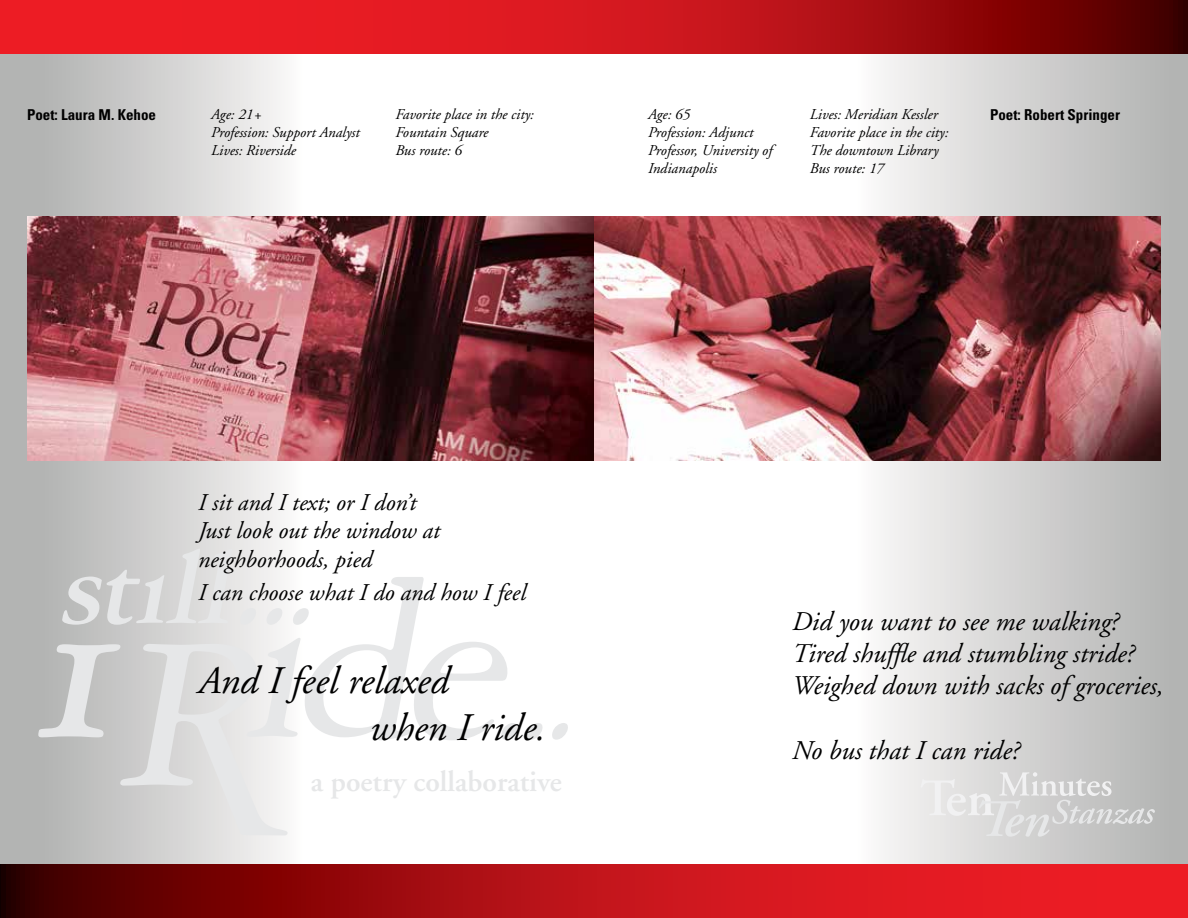
<style>
.page{position:relative;width:1188px;height:918px;background:#fff}
.page>*{position:absolute;margin:0;border:0;box-sizing:border-box;transform-origin:0 0}
.t1{font:italic 39px/46.8px "Adobe Garamond";color:#000}
.t2{font:600 29.55px "Adobe Garamond";color:#e6e7e8}
.t3{font:italic 27px/32.4px "Adobe Garamond";color:#000}
.t4{font:italic 24px/28.8px "Adobe Garamond";color:#000}
.t5{font:italic 15px/18px "Adobe Garamond";color:#000}
.t6{font:700 condensed 15px "Univers";color:#000}
</style>
<div class="page">
<div style="left:808px;top:31px;width:380px;height:887px;background:linear-gradient(to right,#fff,#afafae)"></div>
<div style="left:0;top:31px;width:380px;height:887px;background:linear-gradient(to right,#ababaa,#fff)"></div>
<svg style="left:38px;top:549px;width:479px;height:286px"></svg>
<svg style="left:527px;top:723px;width:16px;height:17px"></svg>
<svg style="left:552px;top:723px;width:16px;height:17px"></svg>
<svg style="left:921px;top:772px;width:234px;height:65px;background:#d5d5d5"></svg>
<svg style="left:0;top:0;width:1188px;height:54px;background:#c01319"></svg>
<svg style="left:0;top:864px;width:1188px;height:54px;background:#af1015"></svg>
<img style="left:594px;top:216px;width:567px;height:244px">
<img style="left:27px;top:216px;width:567px;height:244px">
<p class="t6" style="left:27px;top:105px;width:131px">Poet: Laura M. Kehoe</p>
<p class="t5" style="left:211px;top:105px;width:150px">Age: 21+<br>Profession: Support Analyst<br>Lives: Riverside</p>
<p class="t5" style="left:395px;top:105px;width:140px">Favorite place in the city:<br>Fountain Square<br>Bus route: 6</p>
<p class="t5" style="left:648px;top:105px;width:126px">Age: 65<br>Profession: Adjunct<br>Professor, University of<br>Indianapolis</p>
<p class="t5" style="left:810px;top:105px;width:140px">Lives: Meridian Kessler<br>Favorite place in the city:<br>The downtown Library<br>Bus route: 17</p>
<p class="t6" style="left:990px;top:105px;width:132px">Poet: Robert Springer</p>
<h3 class="t4" style="left:198px;top:488px;width:243px">I sit and I text; or I don’t<br>Just look out the window at neighborhoods, pied</h3>
<h3 class="t4" style="left:198px;top:578px;width:330px">I can choose what I do and how I feel</h3>
<h1 class="t1" style="left:370px;top:659px;width:177px;text-indent:-172px">And I feel relaxed<br>when I ride.</h1>
<h2 class="t2" style="left:311px;top:766px;width:252px">a poetry collaborative</h2>
<h3 class="t3" style="left:792px;top:606px;width:373px">Did you want to see me walking?<br>Tired shuffle and stumbling stride?<br>Weighed down with sacks of groceries,</h3>
<h3 class="t3" style="left:792px;top:735px;width:229px">No bus that I can ride?</h3>
</div>
